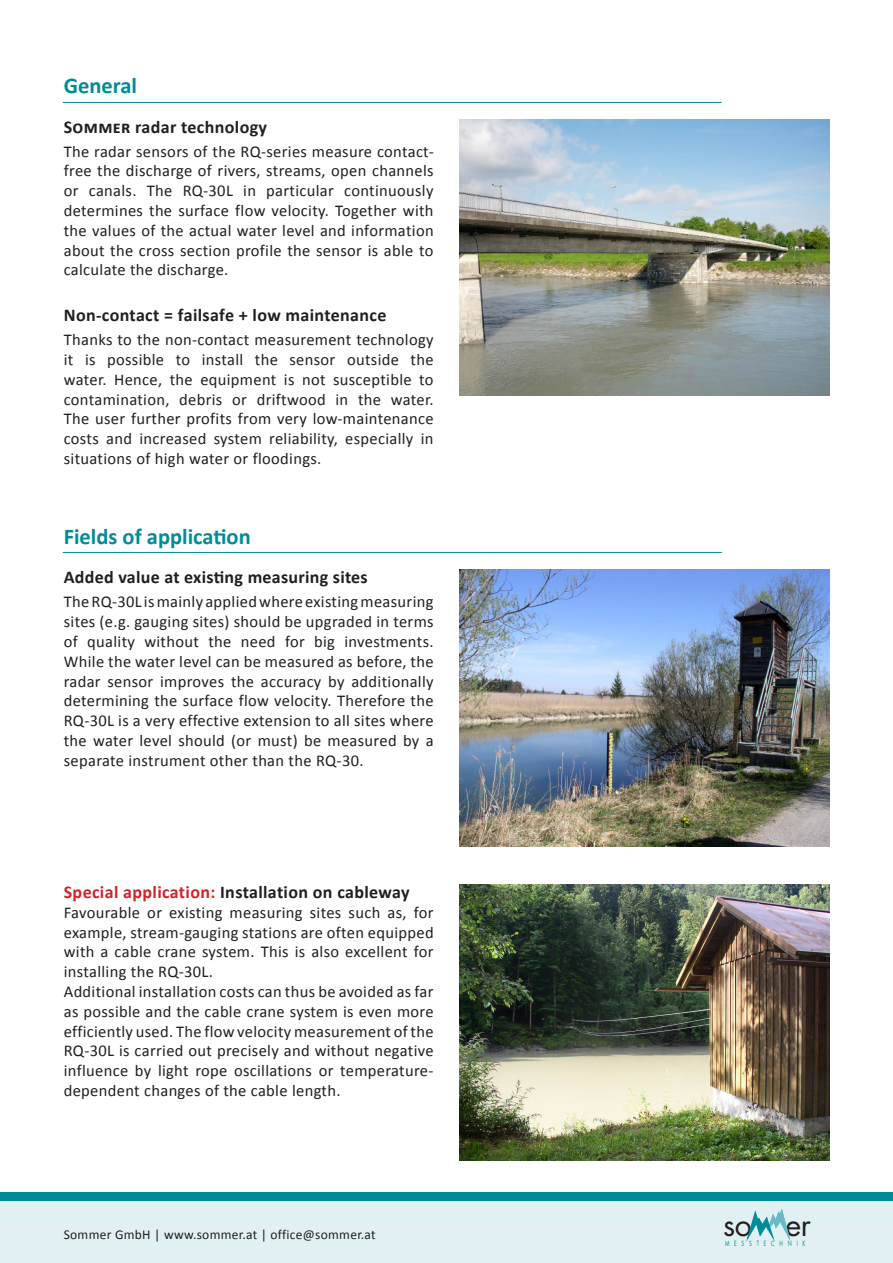
<style>
.page{position:relative;width:893px;height:1263px;background:#fff}
.page>*{position:absolute;margin:0;border:0;box-sizing:border-box;transform-origin:0 0}
.t1{font:30.3px "Futura";color:#231f20}
.Bildunterschrift{font:700 22.5px "Calibri";color:#008b98}
.Fließtext{font:700 18px "Calibri";letter-spacing:.02em;color:#231f20}
.Fließtext-2{font:16.5px/19.8px "Calibri";letter-spacing:.02em;color:#231f20;text-align:justify}
.Fließtext-3{font:13.5px "Calibri";letter-spacing:.02em;color:#231f20}
.t2{font:7.05px "Futura";letter-spacing:.96em;color:#008b98;scale:.7 1}
.s1{color:#d1232a}
</style>
<div class="page">
<div style="left:0;top:1201px;width:893px;height:62px;background:#e1f1f3"></div>
<hr style="left:63px;top:102px;width:659px;height:1px;background:#008b98">
<div style="left:0;top:1193px;width:893px;height:8px;background:#008b98"></div>
<hr style="left:892px;top:1201px;width:1px;height:62px;background:#6ab9c3">
<img style="left:459px;top:119px;width:370px;height:276px">
<svg style="left:747px;top:1209px;width:43px;height:31px"></svg>
<hr style="left:63px;top:552px;width:659px;height:1px;background:#008b98">
<img style="left:459px;top:570px;width:370px;height:276px">
<img style="left:459px;top:884px;width:370px;height:277px">
<p class="Bildunterschrift" style="left:64px;top:72px;width:75px">General</p>
<p class="Fließtext" style="left:64px;top:115px;width:205px">Sommer radar technology</p>
<p class="Fließtext-2" style="left:64px;top:141px;width:371px">The radar sensors of the RQ-series measure contact&shy;free the discharge of rivers, streams, open channels or canals. The RQ-30L in particular continuously determines the surface flow velocity. Together with the values of the actual water level and information about the cross section profile the sensor is able to calculate the discharge.</p>
<p class="Fließtext" style="left:64px;top:304px;width:324px">Non-contact = failsafe + low maintenance</p>
<p class="Fließtext-2" style="left:64px;top:330px;width:371px">Thanks to the non-contact measurement technology it is possible to install the sensor outside the water. Hence, the equipment is not susceptible to contamination, debris or driftwood in the water.<br>The user further profits from very low-maintenance costs and increased system reliability, especially in situations of high water or floodings.</p>
<p class="Bildunterschrift" style="left:64px;top:522px;width:188px">Fields of application</p>
<p class="Fließtext" style="left:64px;top:566px;width:306px">Added value at existing measuring sites</p>
<p class="Fließtext-2" style="left:64px;top:592px;width:371px">The RQ-30L is mainly applied where existing measuring sites (e.g. gauging sites) should be upgraded in terms of quality without the need for big investments.<br>While the water level can be measured as before, the radar sensor improves the accuracy by additionally determining the surface flow velocity. Therefore the RQ-30L is a very effective extension to all sites where the water level should (or must) be measured by a separate instrument other than the RQ-30.</p>
<p class="Fließtext" style="left:64px;top:880px;width:347px"><span class="s1">Special application:</span> Installation on cableway</p>
<p class="Fließtext-2" style="left:64px;top:902px;width:371px">Favourable or existing measuring sites such as, for example, stream-gauging stations are often equipped with a cable crane system. This is also excellent for installing the RQ-30L.</p>
<p class="Fließtext-2" style="left:64px;top:982px;width:371px">Additional installation costs can thus be avoided as far as possible and the cable crane system is even more efficiently used. The flow velocity measurement of the RQ-30L is carried out precisely and without negative influence by light rope oscillations or temperature&shy;dependent changes of the cable length.</p>
<p class="Fließtext-3" style="left:64px;top:1226px;width:313px">Sommer GmbH | www.sommer.at | office@sommer.at</p>
<p class="t1" style="left:723px;top:1204px;width:89px">so er</p>
<p class="t2" style="left:725px;top:1239px;width:117px">MESSTECHNIK</p>
</div>
